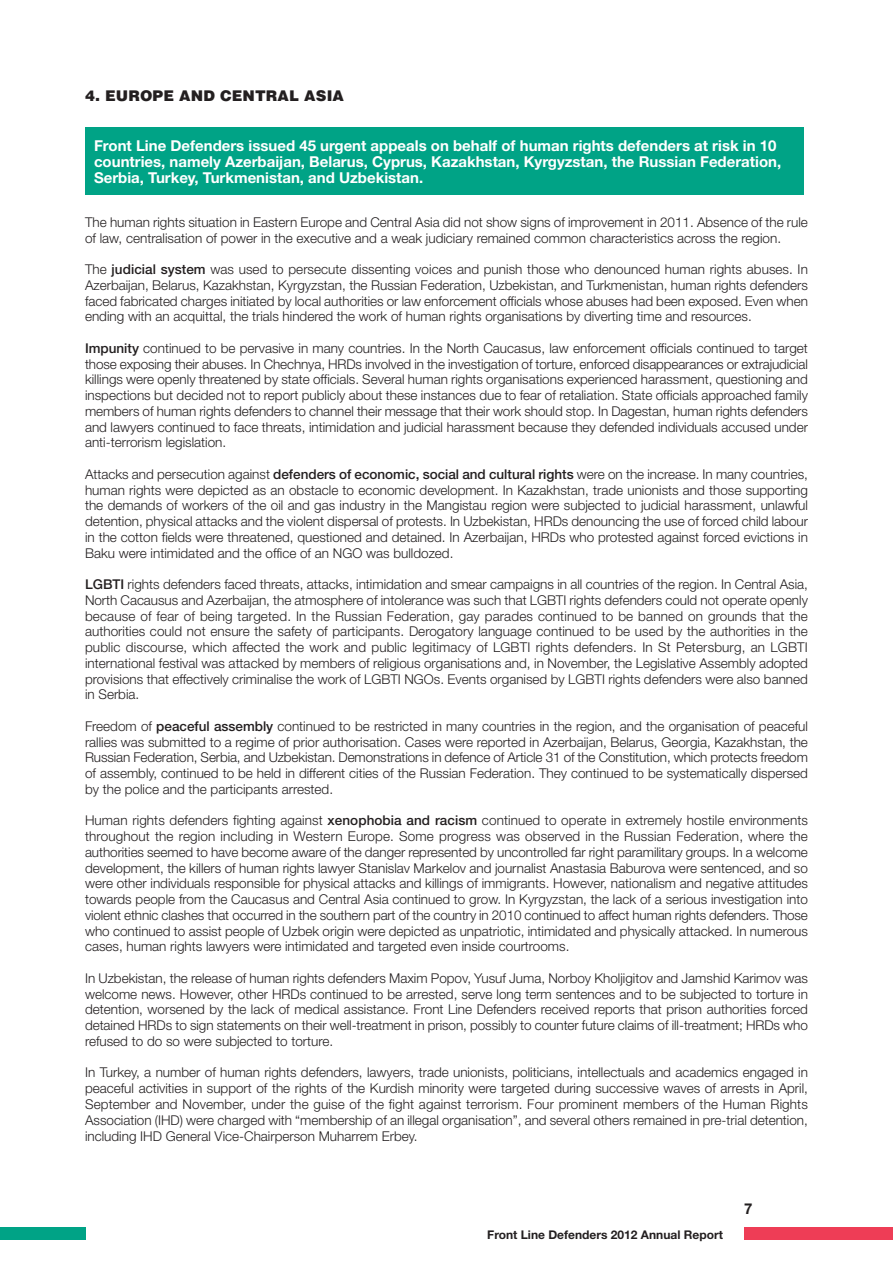
<style>
.page{position:relative;width:893px;height:1263px;background:#fff}
.page>*{position:absolute;margin:0;border:0;box-sizing:border-box;transform-origin:0 0}
.t1{font:700 15px/15.8px "Helvetica Neue";color:#fff}
.t2{font:900 15px "Helvetica";color:#231f20}
.t3{font:700 15px "Helvetica Neue";color:#231f20}
.t4{font:300 13.5px/15.8px "Helvetica Neue";color:#231f20;text-align:justify}
.t5{font:700 12px "Helvetica Neue";color:#231f20}
.s1{font-weight:500}
</style>
<div class="page">
<div style="left:85px;top:128px;width:719px;height:67px;background:#00a386"></div>
<div style="left:744px;top:1227px;width:149px;height:12px;background:#ee3d56"></div>
<div style="left:0;top:1227px;width:85px;height:12px;background:#00a386"></div>
<p class="t2" style="left:85px;top:87px;width:261px">4. EUROPE AND CENTRAL ASIA</p>
<p class="t1" style="left:94px;top:138px;width:689px">Front Line Defenders issued 45 urgent appeals on behalf of human rights defenders at risk in 10 countries, namely Azerbaijan, Belarus, Cyprus, Kazakhstan, Kyrgyzstan, the Russian Federation,<br>Serbia, Turkey, Turkmenistan, and Uzbekistan.</p>
<p class="t4" style="left:85px;top:214px;width:724px">The human rights situation in Eastern Europe and Central Asia did not show signs of improvement in 2011. Absence of the rule of law, centralisation of power in the executive and a weak judiciary remained common characteristics across the region.</p>
<p class="t4" style="left:85px;top:261px;width:724px">The <span class="s1">judicial system</span> was used to persecute dissenting voices and punish those who denounced human rights abuses. In Azerbaijan, Belarus, Kazakhstan, Kyrgyzstan, the Russian Federation, Uzbekistan, and Turkmenistan, human rights defenders faced fabricated charges initiated by local authorities or law enforcement officials whose abuses had been exposed. Even when ending with an acquittal, the trials hindered the work of human rights organisations by diverting time and resources.</p>
<p class="t4" style="left:85px;top:340px;width:724px"><span class="s1">Impunity</span> continued to be pervasive in many countries. In the North Caucasus, law enforcement officials continued to target those exposing their abuses. In Chechnya, HRDs involved in the investigation of torture, enforced disappearances or extrajudicial killings were openly threatened by state officials. Several human rights organisations experienced harassment, questioning and inspections but decided not to report publicly about these instances due to fear of retaliation. State officials approached family members of human rights defenders to channel their message that their work should stop. In Dagestan, human rights defenders and lawyers continued to face threats, intimidation and judicial harassment because they defended individuals accused under anti-terrorism legislation.</p>
<p class="t4" style="left:85px;top:466px;width:724px">Attacks and persecution against <span class="s1">defenders of economic, social and cultural rights</span> were on the increase. In many countries, human rights were depicted as an obstacle to economic development. In Kazakhstan, trade unionists and those supporting the demands of workers of the oil and gas industry in the Mangistau region were subjected to judicial harassment, unlawful detention, physical attacks and the violent dispersal of protests. In Uzbekistan, HRDs denouncing the use of forced child labour in the cotton fields were threatened, questioned and detained. In Azerbaijan, HRDs who protested against forced evictions in Baku were intimidated and the office of an NGO was bulldozed.</p>
<p class="t4" style="left:85px;top:576px;width:724px"><span class="s1">LGBTI</span> rights defenders faced threats, attacks, intimidation and smear campaigns in all countries of the region. In Central Asia, North Cacausus and Azerbaijan, the atmosphere of intolerance was such that LGBTI rights defenders could not operate openly because of fear of being targeted. In the Russian Federation, gay parades continued to be banned on grounds that the authorities could not ensure the safety of participants. Derogatory language continued to be used by the authorities in the public discourse, which affected the work and public legitimacy of LGBTI rights defenders. In St Petersburg, an LGBTI international festival was attacked by members of religious organisations and, in November, the Legislative Assembly adopted provisions that effectively criminalise the work of LGBTI NGOs. Events organised by LGBTI rights defenders were also banned in Serbia.</p>
<p class="t4" style="left:85px;top:718px;width:724px">Freedom of <span class="s1">peaceful assembly</span> continued to be restricted in many countries in the region, and the organisation of peaceful rallies was submitted to a regime of prior authorisation. Cases were reported in Azerbaijan, Belarus, Georgia, Kazakhstan, the Russian Federation, Serbia, and Uzbekistan. Demonstrations in defence of Article 31 of the Constitution, which protects freedom of assembly, continued to be held in different cities of the Russian Federation. They continued to be systematically dispersed by the police and the participants arrested.</p>
<p class="t4" style="left:85px;top:812px;width:724px">Human rights defenders fighting against <span class="s1">xenophobia and racism</span> continued to operate in extremely hostile environments throughout the region including in Western Europe. Some progress was observed in the Russian Federation, where the authorities seemed to have become aware of the danger represented by uncontrolled far right paramilitary groups. In a welcome development, the killers of human rights lawyer Stanislav Markelov and journalist Anastasia Baburova were sentenced, and so were other individuals responsible for physical attacks and killings of immigrants. However, nationalism and negative attitudes towards people from the Caucasus and Central Asia continued to grow. In Kyrgyzstan, the lack of a serious investigation into violent ethnic clashes that occurred in the southern part of the country in 2010 continued to affect human rights defenders. Those who continued to assist people of Uzbek origin were depicted as unpatriotic, intimidated and physically attacked. In numerous cases, human rights lawyers were intimidated and targeted even inside courtrooms.</p>
<p class="t4" style="left:85px;top:970px;width:724px">In Uzbekistan, the release of human rights defenders Maxim Popov, Yusuf Juma, Norboy Kholjigitov and Jamshid Karimov was welcome news. However, other HRDs continued to be arrested, serve long term sentences and to be subjected to torture in detention, worsened by the lack of medical assistance. Front Line Defenders received reports that prison authorities forced detained HRDs to sign statements on their well-treatment in prison, possibly to counter future claims of ill-treatment; HRDs who refused to do so were subjected to torture.</p>
<p class="t4" style="left:85px;top:1064px;width:724px">In Turkey, a number of human rights defenders, lawyers, trade unionists, politicians, intellectuals and academics engaged in peaceful activities in support of the rights of the Kurdish minority were targeted during successive waves of arrests in April, September and November, under the guise of the fight against terrorism. Four prominent members of the Human Rights Association (IHD) were charged with “membership of an illegal organisation”, and several others remained in pre-trial detention, including IHD General Vice-Chairperson Muharrem Erbey.</p>
<p class="t5" style="left:487px;top:1227px;width:237px">Front Line Defenders 2012 Annual Report</p>
<p class="t3" style="left:744px;top:1199px;width:10px">7</p>
</div>
